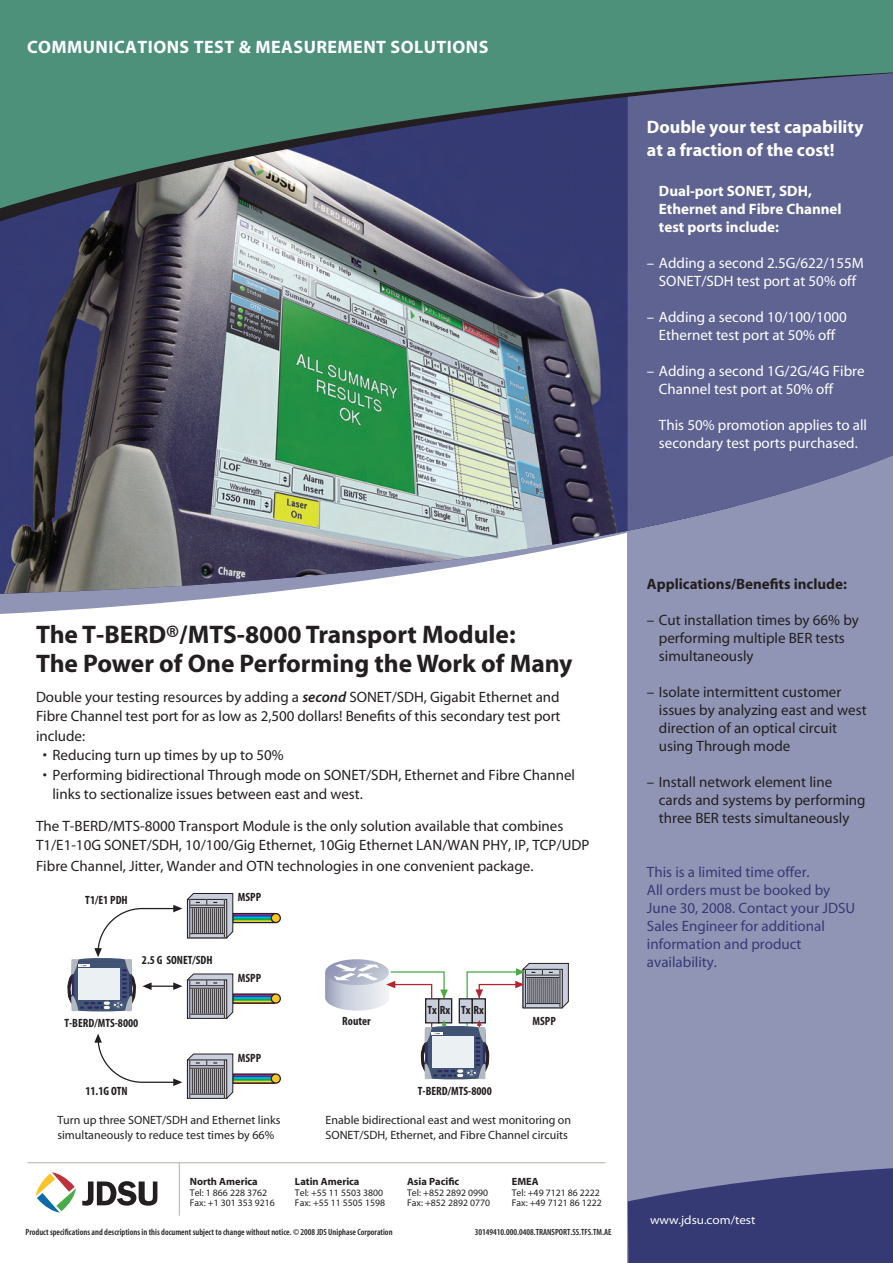
<style>
.page{position:relative;width:893px;height:1263px;background:#fff}
.page>*{position:absolute;margin:0;border:0;box-sizing:border-box;transform-origin:0 0}
.t1{font:700 32.1px/38.5px "Myriad";color:#fff}
.t2{font:700 25.5px/28.5px "Myriad";color:#231f20}
.t3{font:18px/22.5px "Myriad MM 700 600";letter-spacing:.01em;color:#fff}
.t4{font:15px/18px "Myriad MM 400 600";color:#231f20}
.t5{font:15px/18px "Myriad MM 400 600";color:#fff;text-align:center}
.t6{font:15px/18px "Myriad MM 400 600";color:#363a74}
.t7{font:15px/18px "Myriad MM 700 600";color:#fff}
.t8{font:15px "Myriad MM 700 600";color:#231f20}
.t9{font:12px/14.4px "Myriad MM 400 600";color:#231f20}
.t10{font:12px "Myriad MM 700 300";color:#231f20}
.t11{font:12px "Myriad MM 400 700";color:#fff}
.t12{font:10.5px "Myriad MM 700 600";color:#231f20}
.t13{font:9.75px/10.5px "Myriad MM 400 600";color:#231f20}
.t14{font:9px "Myriad MM 565 300";color:#231f20}
.s1{font-family:"Myriad MM It 565 600"}
</style>
<div class="page">
<svg style="left:67px;top:893px;width:214px;height:206px"></svg>
<svg style="left:325px;top:959px;width:244px;height:121px"></svg>
<div style="left:628px;top:0;width:265px;height:1263px;background:#9195b5"></div>
<div style="left:0;top:0;width:893px;height:256px;background:#4d917a"></div>
<svg style="left:0;top:595px;width:628px;height:25px"></svg>
<img style="left:0;top:92px;width:628px;height:503px">
<svg style="left:628px;top:1168px;width:265px;height:95px"></svg>
<svg style="left:628px;top:72px;width:265px;height:459px;fill:#5f6392"></svg>
<hr style="left:27px;top:1162px;width:578px;height:1px;background:#b4afa7">
<svg style="left:36px;top:1172px;width:40px;height:40px"></svg>
<svg style="left:82px;top:1181px;width:76px;height:25px"></svg>
<hr style="left:179px;top:1162px;width:1px;height:53px;background:#b4afa7">
<p class="t3" style="left:27px;top:36px;width:463px">COMMUNICATIONS TEST &amp; MEASUREMENT SOLUTIONS</p>
<p class="t3" style="left:647px;top:117px;width:218px">Double your test capability at a fraction of the cost!</p>
<p class="t7" style="left:659px;top:183px;width:184px">Dual-port SONET, SDH,<br>Ethernet and Fibre Channel test ports include:</p>
<p class="t5" style="left:647px;top:255px;width:218px">– Adding a second 2.5G/622/155M<br>SONET/SDH test port at 50% off</p>
<p class="t5" style="left:647px;top:309px;width:201px">– Adding a second 10/100/1000<br>Ethernet test port at 50% off</p>
<p class="t5" style="left:659px;top:363px;width:207px;text-align:left;text-indent:-12px">– Adding a second 1G/2G/4G Fibre<br>Channel test port at 50% off</p>
<p class="t5" style="left:659px;top:417px;width:210px;text-align:left">This 50% promotion applies to all secondary test ports purchased.</p>
<h1 class="t1" style="left:645px;top:216px;width:238px">Introducing the<br>NewGen Module for the JDSU<br>MTS 8000</h1>
<h2 class="t2" style="left:36px;top:621px;width:538px">The T-BERD®/MTS-8000 Transport Module:<br>The Power of One Performing the Work of Many</h2>
<p class="t4" style="left:36px;top:688px;width:526px;line-height:19.5px;text-align:justify">Double your testing resources by adding a <span class="s1">second</span> SONET/SDH, Gigabit Ethernet and Fibre Channel test port for as low as 2,500 dollars! Benefits of this secondary test port include:</p>
<p class="t4" style="left:43px;top:747px;width:242px">• Reducing turn up times by up to 50%</p>
<p class="t4" style="left:53px;top:766px;width:524px;line-height:19.5px;text-indent:-10px">• Performing bidirectional Through mode on SONET/SDH, Ethernet and Fibre Channel links to sectionalize issues between east and west.</p>
<p class="t4" style="left:36px;top:817px;width:555px;line-height:19.5px">The T-BERD/MTS-8000 Transport Module is the only solution available that combines<br>T1/E1-10G SONET/SDH, 10/100/Gig Ethernet, 10Gig Ethernet LAN/WAN PHY, IP, TCP/UDP</p>
<p class="t4" style="left:36px;top:858px;width:499px">Fibre Channel, Jitter, Wander and OTN technologies in one convenient package.</p>
<p class="t10" style="left:85px;top:894px;width:44px">T1/E1 PDH</p>
<p class="t10" style="left:238px;top:891px;width:25px">MSPP</p>
<p class="t10" style="left:142px;top:953px;width:72px">2.5 G SONET/SDH</p>
<p class="t10" style="left:64px;top:1017px;width:75px">T-BERD/MTS-8000</p>
<p class="t10" style="left:85px;top:1085px;width:44px">11.1G OTN</p>
<p class="t10" style="left:238px;top:971px;width:25px">MSPP</p>
<p class="t10" style="left:238px;top:1051px;width:25px">MSPP</p>
<p class="t9" style="left:57px;top:1113px;width:225px">Turn up three SONET/SDH and Ethernet links simultaneously to reduce test times by 66%</p>
<p class="t12" style="left:190px;top:1177px;width:70px">North America</p>
<p class="t13" style="left:190px;top:1188px;width:87px">Tel: 1 866 228 3762<br>Fax: +1 301 353 9216</p>
<p class="t10" style="left:427px;top:1004px;width:58px">Tx Rx Tx Rx</p>
<p class="t10" style="left:342px;top:1015px;width:30px">Router</p>
<p class="t10" style="left:532px;top:1015px;width:25px">MSPP</p>
<p class="t10" style="left:418px;top:1085px;width:75px">T-BERD/MTS-8000</p>
<p class="t9" style="left:326px;top:1113px;width:247px">Enable bidirectional east and west monitoring on<br>SONET/SDH, Ethernet, and Fibre Channel circuits</p>
<p class="t12" style="left:295px;top:1177px;width:66px">Latin America</p>
<p class="t13" style="left:295px;top:1188px;width:92px">Tel: +55 11 5503 3800<br>Fax: +55 11 5505 1598</p>
<p class="t12" style="left:407px;top:1177px;width:54px">Asia Pacific</p>
<p class="t13" style="left:407px;top:1188px;width:85px">Tel: +852 2892 0990<br>Fax: +852 2892 0770</p>
<p class="t12" style="left:512px;top:1177px;width:28px">EMEA</p>
<p class="t13" style="left:512px;top:1188px;width:92px">Tel: +49 7121 86 2222<br>Fax: +49 7121 86 1222</p>
<p class="t14" style="left:26px;top:1227px;width:369px">Product specifications and descriptions in this document subject to change without notice. © 2008 JDS Uniphase Corporation</p>
<p class="t14" style="left:475px;top:1227px;width:138px">30149410.000.0408.TRANSPORT.SS.TFS.TM.AE</p>
<p class="t8" style="left:647px;top:577px;width:202px">Applications/Benefits include:</p>
<p class="t4" style="left:659px;top:612px;width:201px;text-indent:-12px">– Cut installation times by 66% by performing multiple BER tests simultaneously</p>
<p class="t4" style="left:659px;top:684px;width:209px;text-indent:-12px">– Isolate intermittent customer issues by analyzing east and west direction of an optical circuit using Through mode</p>
<p class="t4" style="left:659px;top:774px;width:208px;text-indent:-12px">– Install network element line cards and systems by performing three BER tests simultaneously</p>
<p class="t6" style="left:647px;top:864px;width:210px">This is a limited time offer.<br>All orders must be booked by<br>June 30, 2008. Contact your JDSU<br>Sales Engineer for additional information and product availability.</p>
<p class="t11" style="left:650px;top:1214px;width:107px">www.jdsu.com/test</p>
</div>
